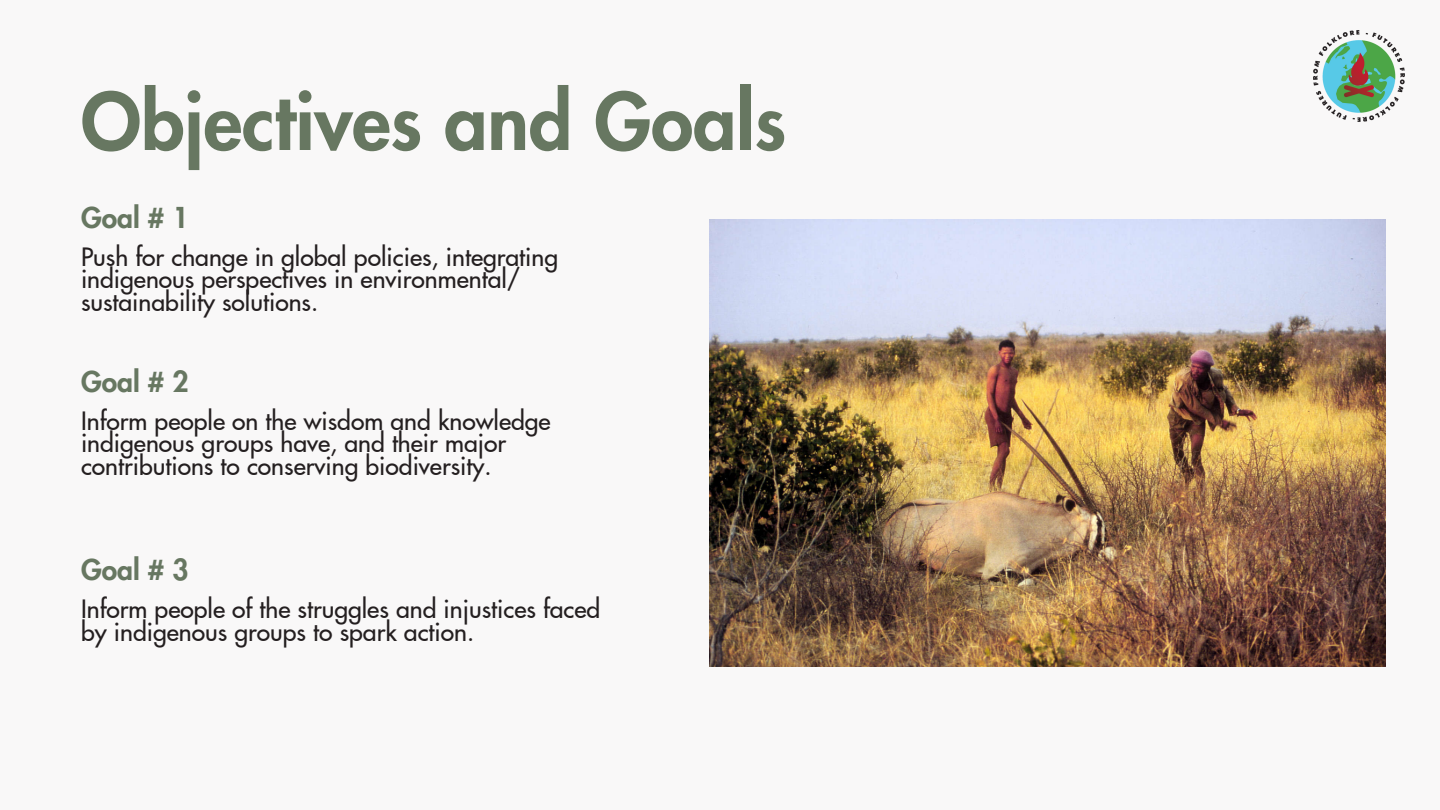
<style>
.page{position:relative;width:1440px;height:810px;background:#f9f8f8}
.page>*{position:absolute;margin:0;border:0;box-sizing:border-box;transform-origin:0 0}
.t1{font:800 76.7px "Futura LT Pro";color:#677761}
.t2{font:800 28.1px "Futura LT Pro";color:#677761}
.t3{font:500 24.7px/22.5px "Futura LT Pro";color:#241f20}
</style>
<div class="page">
<img style="left:709px;top:219px;width:677px;height:448px">
<img style="left:1313px;top:30px;width:92px;height:92px">
<p class="t1" style="left:81px;top:87px;width:707px">Objectives and Goals</p>
<h2 class="t2" style="left:81px;top:205px;width:109px">Goal # 1</h2>
<p class="t3" style="left:81px;top:246px;width:479px">Push for change in global policies, integrating indigenous perspectives in environmental/ sustainability solutions.</p>
<h2 class="t2" style="left:81px;top:368px;width:109px">Goal # 2</h2>
<p class="t3" style="left:81px;top:410px;width:471px">Inform people on the wisdom and knowledge indigenous groups have, and their major contributions to conserving biodiversity.</p>
<h2 class="t2" style="left:81px;top:557px;width:109px">Goal # 3</h2>
<p class="t3" style="left:81px;top:599px;width:521px">Inform people of the struggles and injustices faced by indigenous groups to spark action.</p>
</div>
